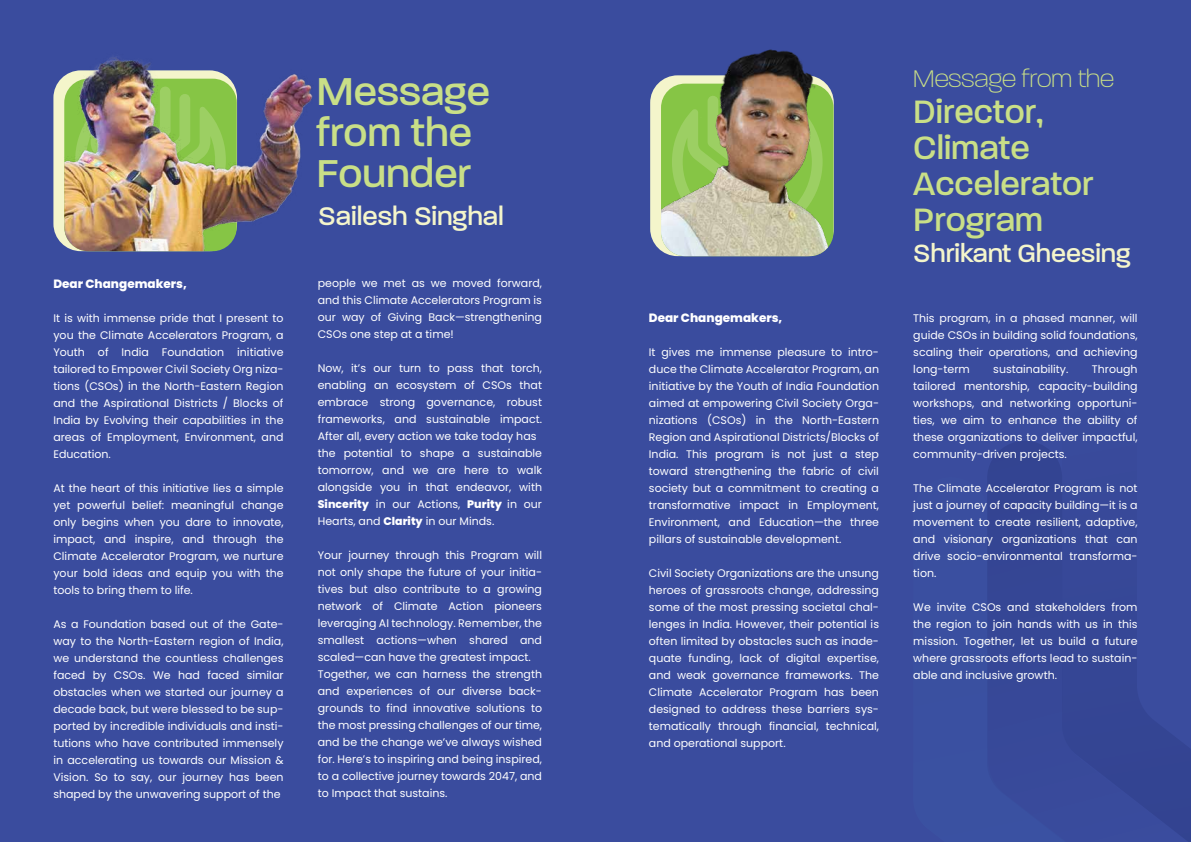
<style>
.page{position:relative;width:1191px;height:842px;background:#3a4c9e}
.page>*{position:absolute;margin:0;border:0;box-sizing:border-box;transform-origin:0 0}
.t1{font:500 42px/41px "Paralucent";color:#c9df87}
.t2{font:500 35px/36px "Paralucent";color:#c9df87}
.t3{font:500 27.5px "Paralucent";color:#f4f5cb}
.t4{font:500 27px "Paralucent";color:#f4f5cb}
.t5{font:200 26px "Paralucent";color:#c9df87}
.t6{font:800 12px "Poppins";color:#fff}
.t7{font:11px/17px "Poppins";color:#fff;text-align:justify}
.s1{font-weight:800}
</style>
<div class="page">
<svg style="left:988px;top:441px;width:203px;height:401px"></svg>
<img style="left:53px;top:57px;width:260px;height:194px">
<div style="left:650px;top:75px;width:183px;height:181px;background:#f4f5cb;border-radius:27px"></div>
<img style="left:661px;top:95px;width:172px;height:161px">
<img style="left:665px;top:49px;width:169px;height:152px">
<p class="t6" style="left:53px;top:277px;width:135px">Dear Changemakers,</p>
<p class="t7" style="left:53px;top:310px;width:232px">It is with immense pride that I present to you the Climate Accelerators Program, a Youth of India Foundation initiative tailored to Empower Civil Society Org niza&shy;tions (CSOs) in the North-Eastern Region and the Aspirational Districts / Blocks of India by Evolving their capabilities in the areas of Employment, Environment, and Education.</p>
<p class="t7" style="left:53px;top:480px;width:232px">At the heart of this initiative lies a simple yet powerful belief: meaningful change only begins when you dare to innovate, impact, and inspire, and through the Climate Accelerator Program, we nurture your bold ideas and equip you with the tools to bring them to life.</p>
<p class="t7" style="left:53px;top:615px;width:232px">As a Foundation based out of the Gate&shy;way to the North-Eastern region of India, we understand the countless challenges faced by CSOs. We had faced similar obstacles when we started our journey a decade back, but were blessed to be sup&shy;ported by incredible individuals and insti&shy;tutions who have contributed immensely in accelerating us towards our Mission &amp; Vision. So to say, our journey has been shaped by the unwavering support of the</p>
<h1 class="t1" style="left:316px;top:71px;width:175px">Message from the<br>Founder</h1>
<h3 class="t3" style="left:318px;top:199px;width:187px">Sailesh Singhal</h3>
<p class="t7" style="left:318px;top:275px;width:226px">people we met as we moved forward, and this Climate Accelerators Program is our way of Giving Back—strengthening CSOs one step at a time!</p>
<p class="t7" style="left:318px;top:360px;width:226px;text-align:left">Now, it’s our turn to pass that torch, enabling an ecosystem of CSOs that embrace strong governance, robust frameworks, and sustainable impact.<br>After all, every action we take today has the potential to shape a sustainable tomorrow, and we are here to walk alongside you in that endeavor, with <span class="s1">Sincerity</span> in our Actions, <span class="s1">Purity</span> in our Hearts, and <span class="s1">Clarity</span> in our Minds.</p>
<p class="t7" style="left:318px;top:547px;width:226px;text-align:left">Your journey through this Program will not only shape the future of your initia&shy;tives but also contribute to a growing network of Climate Action pioneers leveraging AI technology. Remember, the smallest actions—when shared and scaled—can have the greatest impact.<br>Together, we can harness the strength and experiences of our diverse back&shy;grounds to find innovative solutions to the most pressing challenges of our time, and be the change we’ve always wished for. Here’s to inspiring and being inspired, to a collective journey towards 2047, and to Impact that sustains.</p>
<p class="t6" style="left:649px;top:311px;width:135px">Dear Changemakers,</p>
<p class="t7" style="left:649px;top:344px;width:232px">It gives me immense pleasure to intro&shy;duce the Climate Accelerator Program, an initiative by the Youth of India Foundation aimed at empowering Civil Society Orga&shy;nizations (CSOs) in the North-Eastern Region and Aspirational Districts/Blocks of India. This program is not just a step toward strengthening the fabric of civil society but a commitment to creating a transformative impact in Employment, Environment, and Education—the three pillars of sustainable development.</p>
<p class="t7" style="left:649px;top:565px;width:232px">Civil Society Organizations are the unsung heroes of grassroots change, addressing some of the most pressing societal chal&shy;lenges in India. However, their potential is often limited by obstacles such as inade&shy;quate funding, lack of digital expertise, and weak governance frameworks. The Climate Accelerator Program has been designed to address these barriers sys&shy;tematically through financial, technical, and operational support.</p>
<h3 class="t5" style="left:913px;top:64px;width:202px">Message from the</h3>
<h2 class="t2" style="left:913px;top:94px;width:182px">Director,<br>Climate<br>Accelerator<br>Program</h2>
<h3 class="t4" style="left:913px;top:238px;width:219px">Shrikant Gheesing</h3>
<p class="t7" style="left:913px;top:309px;width:226px">This program, in a phased manner, will guide CSOs in building solid foundations, scaling their operations, and achieving long-term</p>
<p class="t7" style="left:993px;top:360px;width:77px">sustainability.</p>
<p class="t7" style="left:913px;top:360px;width:226px;text-indent:179px">Through tailored mentorship, capacity-building workshops, and networking opportuni&shy;ties, we aim to enhance the ability of these organizations to deliver impactful, community-driven projects.</p>
<p class="t7" style="left:913px;top:479px;width:226px">The Climate Accelerator Program is not just a journey of capacity building—it is a movement to create resilient, adaptive, and visionary organizations that can drive socio-environmental transforma&shy;tion.</p>
<p class="t7" style="left:913px;top:598px;width:226px">We invite CSOs and stakeholders from the region to join hands with us in this mission. Together, let us build a future where grassroots efforts lead to sustain&shy;able and inclusive growth.</p>
</div>
